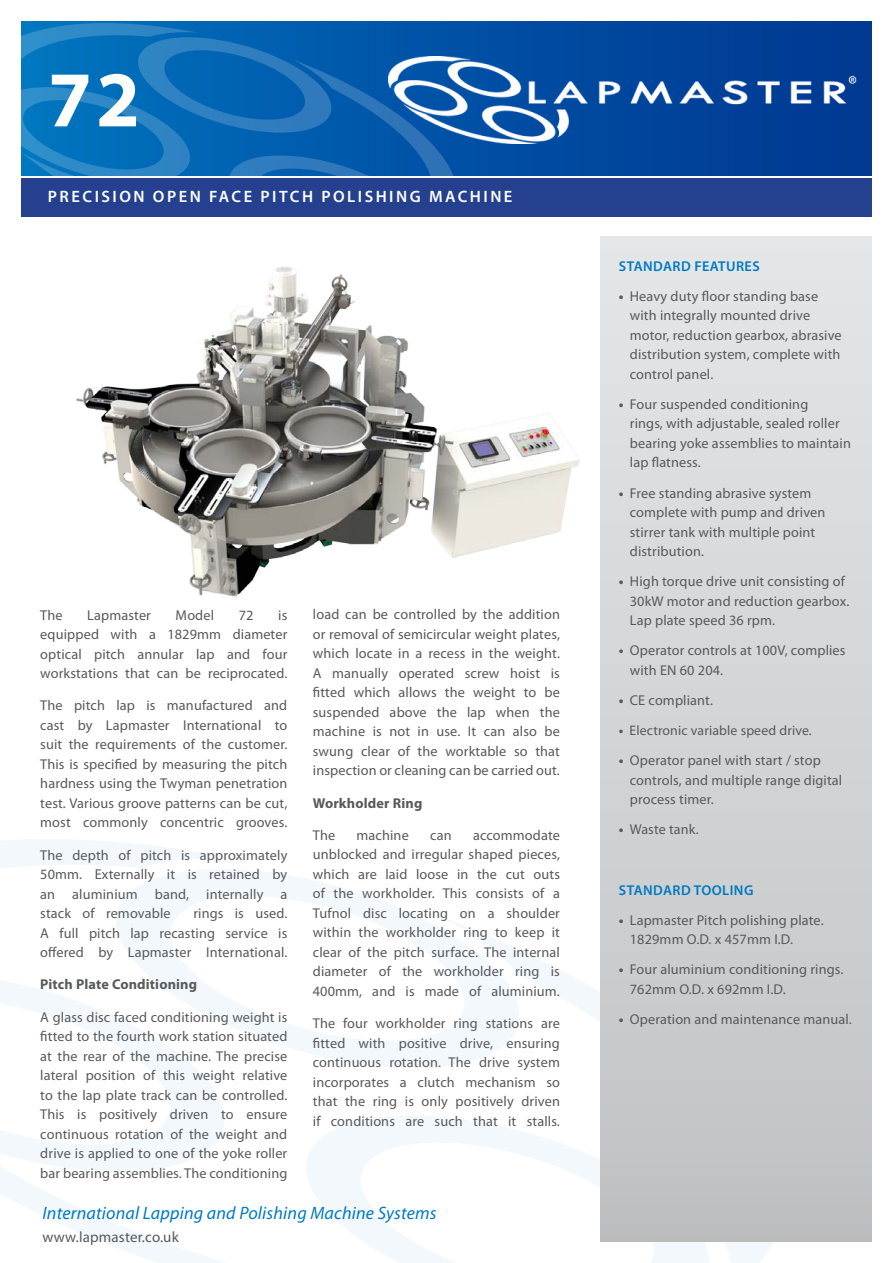
<style>
.page{position:relative;width:893px;height:1263px;background:#fff}
.page>*{position:absolute;margin:0;border:0;box-sizing:border-box;transform-origin:0 0}
.t1{font:700 79.5px "Myriad Pro";color:#fff}
.t2{font:italic 18px "Myriad Pro";letter-spacing:.01em;color:#0079c1}
.t3{font:600 16.5px "Myriad Pro";letter-spacing:.15em;color:#fff}
.t4{font:15px "Myriad Pro";letter-spacing:.01em;color:#58595b}
.t5{font:14.25px/19.5px "Myriad Pro";letter-spacing:.01em;color:#58595b}
.t6{font:700 14.25px "Myriad Pro";letter-spacing:.01em;color:#58595b}
.t7{font:600 14.25px "Myriad Pro";color:#0079c1}
.t8{font:13.8px "Myriad Pro";letter-spacing:.01em;color:#58595b}
.s1{font-weight:700}
</style>
<div class="page">
<div style="left:21px;top:21px;width:851px;height:155px;background:#00429b"></div>
<svg style="left:0;top:840px;width:773px;height:423px"></svg>
<div style="left:21px;top:179px;width:851px;height:38px;background:#25408f"></div>
<div style="left:600px;top:237px;width:272px;height:1005px;background:linear-gradient(to bottom,#e5e6e8,#c0c1c2)"></div>
<svg style="left:21px;top:22px;width:449px;height:154px;background:#0c6bb6"></svg>
<img style="left:388px;top:56px;width:469px;height:87px">
<img style="left:76px;top:266px;width:504px;height:331px">
<h1 class="t1" style="left:48px;top:48px;width:94px">72</h1>
<p class="t3" style="left:48px;top:186px;width:466px">PRECISION OPEN FACE PITCH POLISHING MACHINE</p>
<p class="t5" style="left:40px;top:605px;width:24px">The</p>
<p class="t5" style="left:87px;top:605px;width:65px">Lapmaster</p>
<p class="t5" style="left:176px;top:605px;width:40px">Model</p>
<p class="t5" style="left:239px;top:605px;width:16px">72</p>
<p class="t5" style="left:40px;top:605px;width:249px;text-align:justify;text-indent:238px">is equipped with a 1829mm diameter optical pitch annular lap and four workstations that can be reciprocated.</p>
<p class="t5" style="left:40px;top:695px;width:249px;text-align:justify">The pitch lap is manufactured and cast by Lapmaster International to suit the requirements of the customer.<br>This is specified by measuring the pitch hardness using the Twyman penetration test. Various groove patterns can be cut, most commonly concentric grooves.</p>
<p class="t5" style="left:40px;top:845px;width:249px;text-align:justify">The depth of pitch is approximately 50mm. Externally it is retained by an aluminium band, internally a stack of removable</p>
<p class="t5" style="left:40px;top:903px;width:249px;text-align:justify;text-indent:153px">rings is used.<br>A full pitch lap recasting service is offered by Lapmaster International.</p>
<p class="t6" style="left:40px;top:975px;width:158px">Pitch Plate Conditioning</p>
<p class="t5" style="left:40px;top:1007px;width:249px;text-align:justify">A glass disc faced conditioning weight is fitted to the fourth work station situated at the rear of the machine. The precise lateral position of this weight relative to the lap plate track can be controlled.<br>This is positively driven to ensure continuous rotation of the weight and drive is applied to one of the yoke roller bar bearing assemblies. The conditioning</p>
<p class="t5" style="left:313px;top:605px;width:249px;text-align:justify">load can be controlled by the addition or removal of semicircular weight plates, which locate in a recess in the weight.<br>A manually operated screw hoist is fitted which allows the weight to be suspended above the lap when the machine is not in use. It can also be swung clear of the worktable so that inspection or cleaning can be carried out.</p>
<p class="t6" style="left:313px;top:794px;width:111px">Workholder Ring</p>
<p class="t5" style="left:313px;top:825px;width:24px">The</p>
<p class="t5" style="left:357px;top:825px;width:54px">machine</p>
<p class="t5" style="left:430px;top:825px;width:23px">can</p>
<p class="t5" style="left:313px;top:825px;width:249px;text-align:justify;text-indent:160px">accommodate unblocked and irregular shaped pieces, which are laid loose in the cut outs of the workholder. This consists of a Tufnol disc locating on a shoulder within the workholder ring to keep it clear of the pitch surface. The internal diameter of the workholder ring is 400mm, and is made of aluminium.</p>
<p class="t5" style="left:313px;top:1013px;width:249px;text-align:justify">The four workholder ring stations are fitted with positive drive, ensuring continuous rotation. The drive system incorporates a clutch mechanism so that the ring is only positively driven if conditions are such that it stalls.</p>
<p class="t2" style="left:43px;top:1201px;width:396px">International Lapping and Polishing Machine Systems</p>
<p class="t4" style="left:43px;top:1228px;width:138px">www.lapmaster.co.uk</p>
<p class="t7" style="left:619px;top:257px;width:10px">STAN</p>
<p class="t7" style="left:653px;top:257px;width:50px">DARD FEAT</p>
<p class="t7" style="left:726px;top:257px;width:19px">URES</p>
<p class="t5" style="left:630px;top:286px;width:213px;text-indent:-11px"><span class="s1">•</span> Heavy duty floor standing base with integrally mounted drive motor, reduction gearbox, abrasive distribution system, complete with control panel.</p>
<p class="t5" style="left:630px;top:394px;width:223px;text-indent:-11px"><span class="s1">•</span> Four suspended conditioning<br>rings, with adjustable, sealed roller bearing yoke assemblies to maintain lap flatness.</p>
<p class="t5" style="left:630px;top:483px;width:197px;text-indent:-11px"><span class="s1">•</span> Free standing abrasive system complete with pump and driven stirrer tank with multiple point distribution.</p>
<p class="t5" style="left:630px;top:571px;width:221px;text-indent:-11px"><span class="s1">•</span> High torque drive unit consisting of<br>30kW motor and reduction gearbox.<br>Lap plate speed 36 rpm.</p>
<p class="t5" style="left:630px;top:640px;width:217px;text-indent:-11px"><span class="s1">•</span> Operator controls at 100V, complies with EN 60 204.</p>
<p class="t5" style="left:619px;top:690px;width:96px"><span class="s1">•</span> CE compliant.</p>
<p class="t8" style="left:619px;top:722px;width:194px"><span class="s1">•</span> Electronic variable speed drive.</p>
<p class="t5" style="left:630px;top:750px;width:214px;text-indent:-11px"><span class="s1">•</span> Operator panel with start / stop controls, and multiple range digital process timer.</p>
<p class="t5" style="left:619px;top:820px;width:81px"><span class="s1">•</span> Waste tank.</p>
<p class="t7" style="left:619px;top:881px;width:10px">STAN</p>
<p class="t7" style="left:653px;top:881px;width:51px">DARD TOOLING</p>
<p class="t5" style="left:630px;top:910px;width:195px;text-indent:-11px"><span class="s1">•</span> Lapmaster Pitch polishing plate.<br>1829mm O.D. x 457mm I.D.</p>
<p class="t5" style="left:630px;top:960px;width:215px;text-indent:-11px"><span class="s1">•</span> Four aluminium conditioning rings.<br>762mm O.D. x 692mm I.D.</p>
<p class="t5" style="left:619px;top:1009px;width:235px"><span class="s1">•</span> Operation and maintenance manual.</p>
</div>
